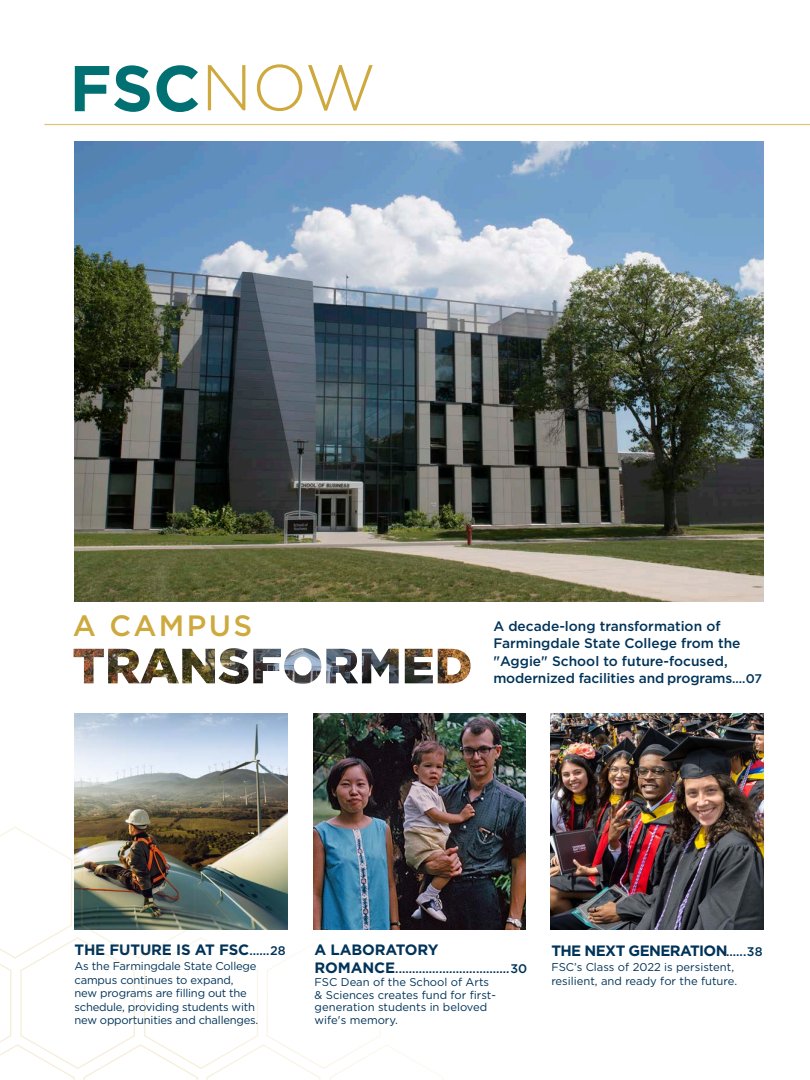
<style>
.page{position:relative;width:810px;height:1080px;background:#fff}
.page>*{position:absolute;margin:0;border:0;box-sizing:border-box;transform-origin:0 0}
.t1{font:700 64.62px "Gotham";color:#007072}
.t2{font:500 29.38px "Gotham";letter-spacing:.08em;color:#cea93e}
.t3{font:700 15px "Gotham";letter-spacing:-.01em;color:#003359}
.t4{font:700 15px "Gotham";letter-spacing:-.04em;color:#003359}
.t5{font:500 13.75px/17.5px "Gotham";color:#003359}
.t6{font:500 12.5px "Gotham";color:#003359}
.t7{font:11.25px/13.5px "Gotham";letter-spacing:-.015em;color:#003359}
.s1{font-weight:300;color:#cea93e}
.s2{font-size:12.5px}
.s3{font-weight:500;font-size:12.5px}
.s4{font-weight:700;font-size:15px}
</style>
<div class="page">
<img style="left:75px;top:141px;width:689px;height:461px">
<img style="left:75px;top:714px;width:212px;height:112px">
<img style="left:313px;top:714px;width:213px;height:216px">
<img style="left:551px;top:714px;width:212px;height:216px">
<img style="left:74px;top:648px;width:397px;height:36px">
<img style="left:0;top:826px;width:445px;height:254px">
<hr style="left:44px;top:124px;width:766px;height:1px;background:#ddc47a">
<p class="t1" style="left:69px;top:46px;width:308px">FSC<span class="s1">NOW</span></p>
<p class="t2" style="left:73px;top:607px;width:181px">A CAMPUS</p>
<p class="t5" style="left:493px;top:617px;width:270px">A decade-long transformation of Farmingdale State College from the "Aggie" School to future-focused, modernized facilities and programs<span class="s2">....07</span></p>
<p class="t3" style="left:75px;top:940px;width:213px">THE FUTURE IS AT FSC<span class="s3">......28</span></p>
<p class="t7" style="left:75px;top:959px;width:185px">As the Farmingdale State College campus continues to expand, new programs are filling out the schedule, providing students with new opportunities and challenges.</p>
<p class="t3" style="left:315px;top:940px;width:125px">A LABORATORY</p>
<p class="t6" style="left:315px;top:960px;width:214px"><span class="s4">ROMANCE</span>..................................30</p>
<p class="t7" style="left:315px;top:976px;width:183px;line-height:12.2px">FSC Dean of the School of Arts &amp; Sciences creates fund for first&shy;generation students in beloved</p>
<p class="t7" style="left:315px;top:1013px;width:85px">wife's memory.</p>
<p class="t4" style="left:551px;top:941px;width:213px">THE NEXT GENERATION <span class="s3">......38</span></p>
<p class="t7" style="left:551px;top:960px;width:187px">FSC’s Class of 2022 is persistent, resilient, and ready for the future.</p>
</div>
